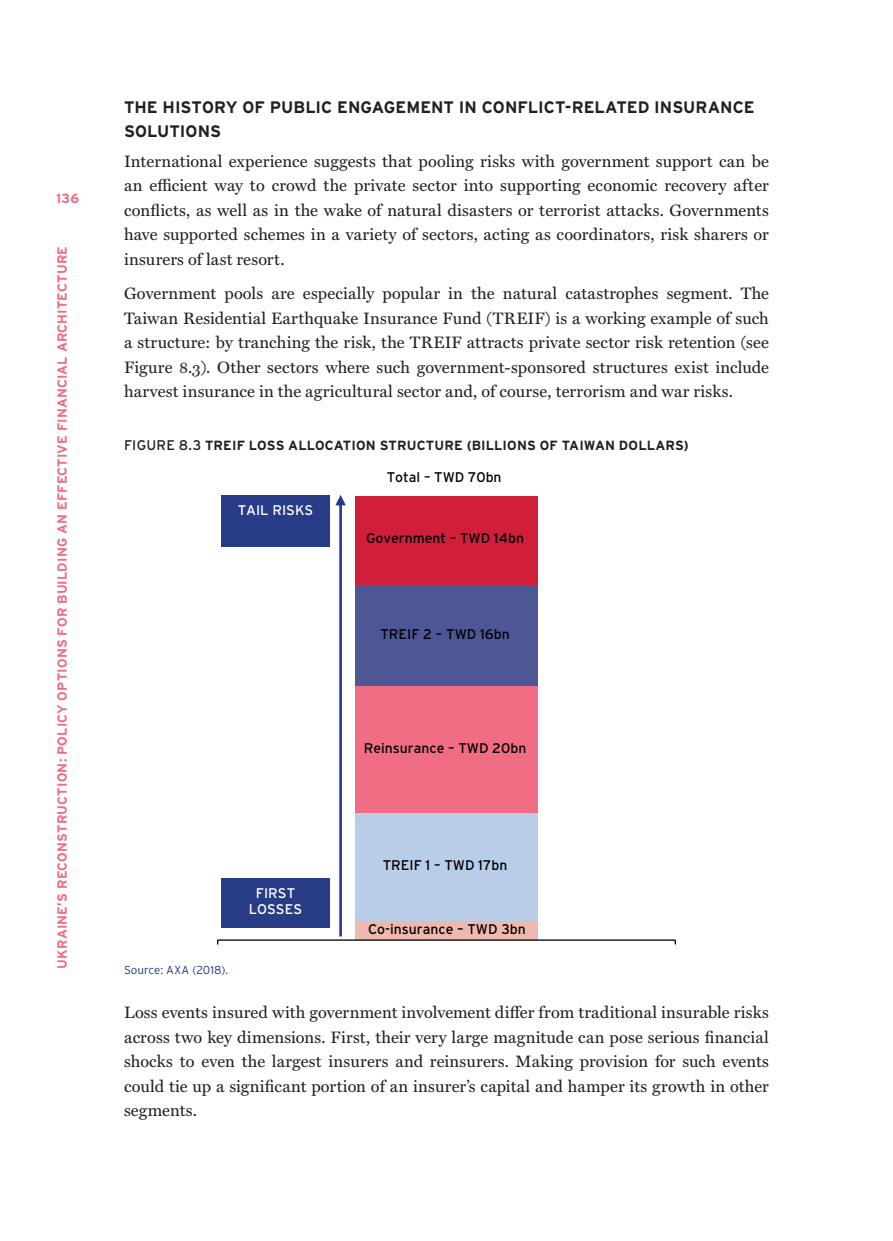
<style>
.page{position:relative;width:893px;height:1241px;background:#fff}
.page>*{position:absolute;margin:0;border:0;box-sizing:border-box;transform-origin:0 0}
.t1{font:16.62px/24.5px "Miller Text";letter-spacing:.01em;color:#231f20;text-align:justify}
.t2{font:700 16.62px/24.5px "Interstate";color:#231f20}
.t3{font:14px "Interstate";color:#000001}
.t4{font:14px/15.8px "Interstate";color:#fff;text-align:center}
.t5{font:700 13.3px "Interstate";letter-spacing:.01em;color:#f16c83}
.t6{font:700 13.3px "Interstate";letter-spacing:.01em;color:#231f20}
.t7{font:300 11.55px "Interstate";letter-spacing:.005em;color:#1c378c}
.s1{font-weight:400;font-size:14px}
</style>
<div class="page">
<div style="left:355px;top:920px;width:183px;height:19px;background:#efb9af"></div>
<div style="left:355px;top:813px;width:183px;height:107px;background:#b9cce8"></div>
<div style="left:355px;top:686px;width:183px;height:127px;background:#f16d84"></div>
<div style="left:355px;top:584px;width:183px;height:102px;background:#4d5796"></div>
<div style="left:355px;top:496px;width:183px;height:88px;background:#d11e3b"></div>
<hr style="left:218px;top:939px;width:457px;height:1px;background:#000001">
<svg style="left:335px;top:495px;width:11px;height:441px"></svg>
<div style="left:221px;top:877px;width:109px;height:50px;background:#273b86"></div>
<div style="left:221px;top:495px;width:109px;height:52px;background:#273b86"></div>
<p class="t5" style="left:56px;top:191px;width:24px">136</p>
<p class="t5" style="left:55px;top:968px;width:724px;rotate:-90deg">UKRAINE’S RECONSTRUCTION: POLICY OPTIONS FOR BUILDING AN EFFECTIVE FINANCIAL ARCHITECTURE</p>
<p class="t2" style="left:124px;top:94px;width:632px">THE HISTORY OF PUBLIC ENGAGEMENT IN CONFLICT-RELATED INSURANCE<br>SOLUTIONS</p>
<p class="t1" style="left:124px;top:147px;width:646px">International experience suggests that pooling risks with government support can be an efficient way to crowd the private sector into supporting economic recovery after conflicts, as well as in the wake of natural disasters or terrorist attacks. Governments have supported schemes in a variety of sectors, acting as coordinators, risk sharers or insurers of last resort.</p>
<p class="t1" style="left:124px;top:280px;width:646px">Government pools are especially popular in the natural catastrophes segment. The Taiwan Residential Earthquake Insurance Fund (TREIF) is a working example of such a structure: by tranching the risk, the TREIF attracts private sector risk retention (see Figure 8.3). Other sectors where such government-sponsored structures exist include harvest insurance in the agricultural sector and, of course, terrorism and war risks.</p>
<p class="t6" style="left:124px;top:438px;width:566px"><span class="s1">FIGURE 8.3</span> TREIF LOSS ALLOCATION STRUCTURE (BILLIONS OF TAIWAN DOLLARS)</p>
<p class="t4" style="left:238px;top:502px;width:77px">TAIL RISKS</p>
<p class="t4" style="left:249px;top:885px;width:55px">FIRST<br>LOSSES</p>
<p class="t3" style="left:387px;top:469px;width:116px">Total – TWD 70bn</p>
<p class="t3" style="left:366px;top:530px;width:160px">Government – TWD 14bn</p>
<p class="t3" style="left:380px;top:626px;width:131px">TREIF 2 – TWD 16bn</p>
<p class="t3" style="left:364px;top:739px;width:164px">Reinsurance – TWD 20bn</p>
<p class="t3" style="left:383px;top:857px;width:126px">TREIF 1 – TWD 17bn</p>
<p class="t3" style="left:368px;top:921px;width:159px">Co-insurance – TWD 3bn</p>
<p class="t7" style="left:124px;top:962px;width:106px">Source: AXA (2018).</p>
<p class="t1" style="left:124px;top:998px;width:646px">Loss events insured with government involvement differ from traditional insurable risks across two key dimensions. First, their very large magnitude can pose serious financial shocks to even the largest insurers and reinsurers. Making provision for such events could tie up a significant portion of an insurer’s capital and hamper its growth in other segments.</p>
</div>
